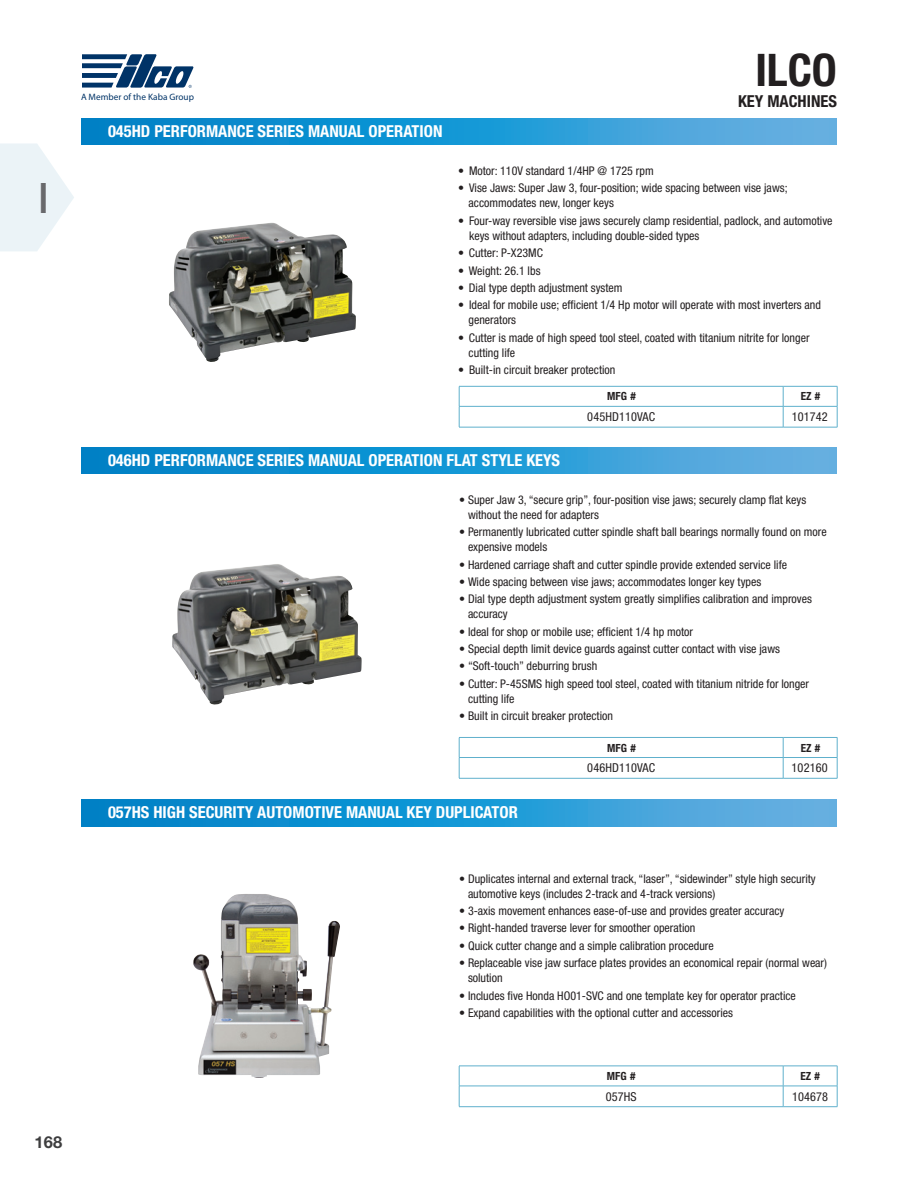
<style>
.page{position:relative;width:918px;height:1188px;background:#fff}
.page>*{position:absolute;margin:0;border:0;box-sizing:border-box;transform-origin:0 0}
.t1{font:700 condensed 45px "Helvetica Neue LT Std";color:#231f20}
.t2{font:500 condensed 42px "Helvetica Neue LT Std";color:#69696c}
.t3{font:700 condensed 16.5px "Helvetica Neue LT Std";color:#fff}
.t4{font:700 condensed 16.5px "Helvetica Neue LT Std";color:#231f20}
.t5{font:700 16.5px "Helvetica Neue LT Std";color:#3e3e3f}
.t6{font:condensed 12.3px "Helvetica Neue LT Std";letter-spacing:.01em;color:#231f20}
.t7{font:condensed 12px/15px "Helvetica Neue LT Std";color:#231f20}
.t8{font:700 condensed 11.25px "Helvetica Neue LT Std";letter-spacing:.01em;color:#231f20}
.t9{font:9.3px "Myriad";color:#003367}
</style>
<div class="page">
<svg style="left:82px;top:54px;width:112px;height:34px"></svg>
<svg style="left:81px;top:119px;width:756px;height:16px;background:#2598d4"></svg>
<img style="left:198px;top:1053px;width:131px;height:25px">
<svg style="left:783px;top:1067px;width:1px;height:39px"></svg>
<hr style="left:459px;top:1106px;width:324px;height:1px;background:#5fb0cc">
<hr style="left:783px;top:1106px;width:54px;height:1px;background:#5fb0cc">
<hr style="left:459px;top:1066px;width:324px;height:1px;background:#5fb0cc">
<svg style="left:459px;top:1066px;width:1px;height:41px"></svg>
<hr style="left:783px;top:1066px;width:54px;height:1px;background:#5fb0cc">
<svg style="left:837px;top:1066px;width:1px;height:41px"></svg>
<hr style="left:459px;top:1086px;width:324px;height:1px;background:#5fb0cc">
<hr style="left:783px;top:1086px;width:54px;height:1px;background:#5fb0cc">
<img style="left:0;top:135px;width:838px;height:918px">
<h2 class="t2" style="left:39px;top:173px;width:11px">I</h2>
<p class="t9" style="left:81px;top:93px;width:115px">A Member of the Kaba Group</p>
<h3 class="t3" style="left:108px;top:121px;width:109px">045HD PERFORMAN</h3>
<h3 class="t3" style="left:237px;top:121px;width:205px">CE SERIES MANUAL OPERATION</h3>
<h1 class="t1" style="left:755px;top:43px;width:83px">ILCO</h1>
<h3 class="t4" style="left:738px;top:91px;width:77px">KEY MACHINES</h3>
<p class="t7" style="left:458px;top:163px;width:197px">• Motor: 110V standard 1/4HP @ 1725 rpm</p>
<p class="t7" style="left:469px;top:181px;width:320px;text-indent:-10px">• Vise Jaws: Super Jaw 3, four-position; wide spacing between vise jaws; accommodates new, longer keys</p>
<p class="t7" style="left:469px;top:213px;width:365px;text-indent:-11px">• Four-way reversible vise jaws securely clamp residential, padlock, and automotive keys without adapters, including double-sided types</p>
<p class="t7" style="left:458px;top:245px;width:86px">• Cutter: P-X23MC</p>
<p class="t7" style="left:458px;top:263px;width:84px">• Weight: 26.1 lbs</p>
<p class="t7" style="left:458px;top:280px;width:166px">• Dial type depth adjustment system</p>
<p class="t7" style="left:469px;top:297px;width:354px;text-indent:-10px">• Ideal for mobile use; efficient 1/4 Hp motor will operate with most inverters and generators</p>
<p class="t7" style="left:469px;top:330px;width:342px;text-indent:-10px">• Cutter is made of high speed tool steel, coated with titanium nitrite for longer cutting life</p>
<p class="t7" style="left:458px;top:362px;width:159px">• Built-in circuit breaker protection</p>
<p class="t8" style="left:607px;top:390px;width:30px">MFG #</p>
<p class="t8" style="left:801px;top:390px;width:21px">EZ #</p>
<p class="t6" style="left:587px;top:410px;width:69px">045HD110VAC</p>
<p class="t6" style="left:792px;top:410px;width:38px">101742</p>
<h3 class="t3" style="left:108px;top:450px;width:109px">046HD PERFORMAN</h3>
<h3 class="t3" style="left:237px;top:450px;width:308px">CE SERIES MANUAL OPERATION FLAT STYLE KEYS</h3>
<p class="t7" style="left:468px;top:492px;width:340px;text-indent:-9px">• Super Jaw 3, “secure grip”, four-position vise jaws; securely clamp flat keys without the need for adapters</p>
<p class="t7" style="left:468px;top:524px;width:360px;text-indent:-9px">• Permanently lubricated cutter spindle shaft ball bearings normally found on more expensive models</p>
<p class="t7" style="left:459px;top:557px;width:330px">• Hardened carriage shaft and cutter spindle provide extended service life</p>
<p class="t7" style="left:459px;top:574px;width:304px">• Wide spacing between vise jaws; accommodates longer key types</p>
<p class="t7" style="left:468px;top:591px;width:345px;text-indent:-9px">• Dial type depth adjustment system greatly simplifies calibration and improves accuracy</p>
<p class="t7" style="left:459px;top:624px;width:236px">• Ideal for shop or mobile use; efficient 1/4 hp motor</p>
<p class="t7" style="left:459px;top:641px;width:323px">• Special depth limit device guards against cutter contact with vise jaws</p>
<p class="t7" style="left:459px;top:659px;width:140px">• “Soft-touch” deburring brush</p>
<p class="t7" style="left:468px;top:676px;width:343px;text-indent:-9px">• Cutter: P-45SMS high speed tool steel, coated with titanium nitride for longer cutting life</p>
<p class="t7" style="left:459px;top:708px;width:156px">• Built in circuit breaker protection</p>
<p class="t8" style="left:607px;top:741px;width:30px">MFG #</p>
<p class="t8" style="left:801px;top:741px;width:21px">EZ #</p>
<p class="t6" style="left:587px;top:761px;width:69px">046HD110VAC</p>
<p class="t6" style="left:792px;top:761px;width:38px">102160</p>
<h3 class="t3" style="left:108px;top:803px;width:411px">057HS HIGH SECURITY AUTOMOTIVE MANUAL KEY DUPLICATOR</h3>
<h3 class="t5" style="left:34px;top:1132px;width:29px">168</h3>
<p class="t7" style="left:468px;top:871px;width:349px;text-indent:-9px">• Duplicates internal and external track, “laser”, “sidewinder” style high security automotive keys (includes 2-track and 4-track versions)</p>
<p class="t7" style="left:459px;top:903px;width:327px">• 3-axis movement enhances ease-of-use and provides greater accuracy</p>
<p class="t7" style="left:459px;top:921px;width:238px">• Right-handed traverse lever for smoother operation</p>
<p class="t7" style="left:459px;top:938px;width:256px">• Quick cutter change and a simple calibration procedure</p>
<p class="t7" style="left:468px;top:955px;width:361px;text-indent:-9px">• Replaceable vise jaw surface plates provides an economical repair (normal wear) solution</p>
<p class="t7" style="left:459px;top:988px;width:338px">• Includes five Honda HO01-SVC and one template key for operator practice</p>
<p class="t7" style="left:459px;top:1005px;width:276px">• Expand capabilities with the optional cutter and accessories</p>
<p class="t8" style="left:607px;top:1069px;width:30px">MFG #</p>
<p class="t8" style="left:800px;top:1069px;width:21px">EZ #</p>
<p class="t6" style="left:606px;top:1089px;width:32px">057HS</p>
<p class="t6" style="left:792px;top:1089px;width:38px">104678</p>
</div>
